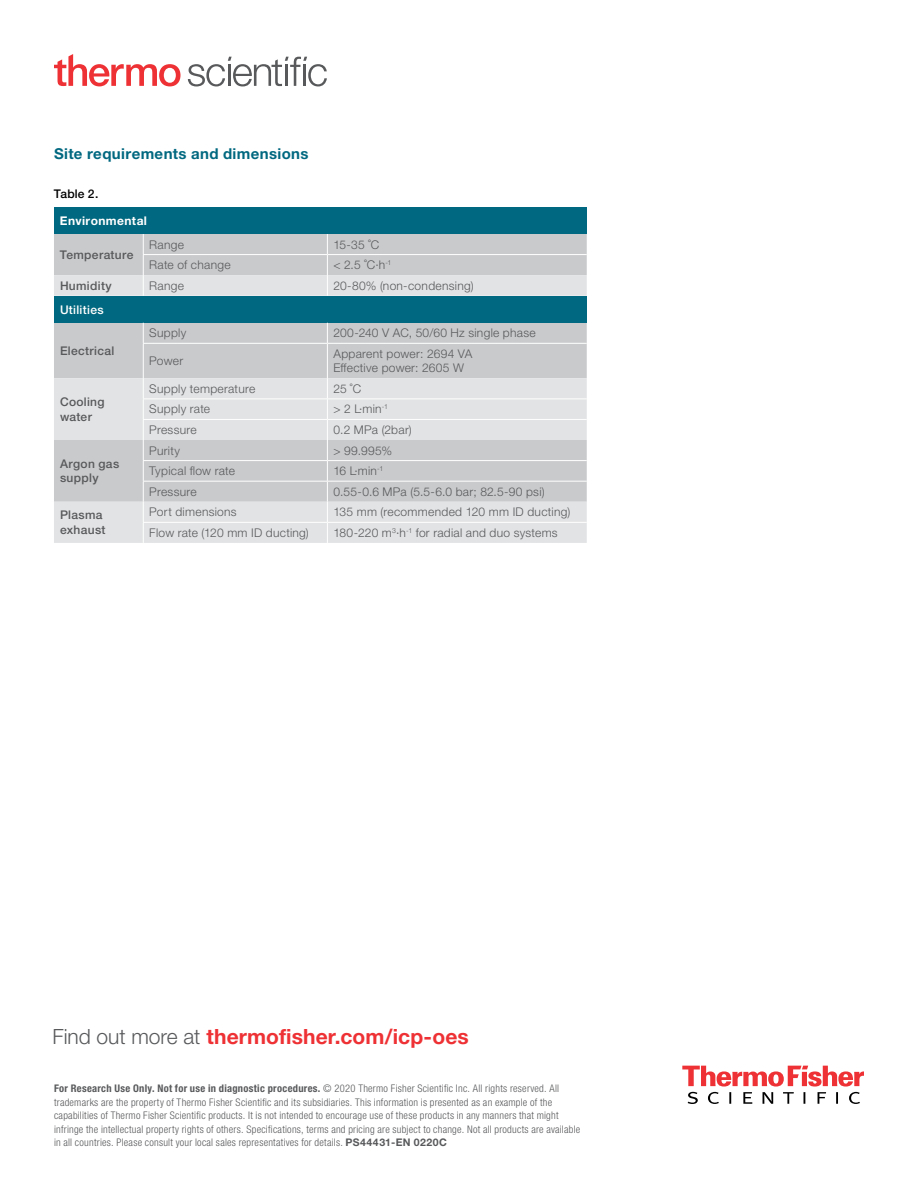
<style>
.page{position:relative;width:918px;height:1188px;background:#fff}
.page>*{position:absolute;margin:0;border:0;box-sizing:border-box;transform-origin:0 0}
.t1{font:700 21px "Helvetica Neue LTW1 G";letter-spacing:.005em;color:#ee3134}
.t2{font:700 15px "Helvetica Neue LTW1 G";letter-spacing:.025em;color:#006880}
.t3{font:300 12px/14.4px "Helvetica Neue LTW1 G";letter-spacing:.025em;color:#58595b}
.t4{font:500 12px/14.4px "Helvetica Neue LTW1 G";letter-spacing:.03em;color:#58595b}
.t5{font:700 12px "Helvetica Neue LTW1 G";letter-spacing:.035em;color:#fff}
.t6{font:500 12px "Helvetica Neue LTW1 G";letter-spacing:.025em;color:#fff}
.t7{font:500 12px "Helvetica Neue LTW1 G";letter-spacing:.015em;color:#000}
.t8{font:300 condensed 10.5px/13.5px "Helvetica Neue LTW1 G";letter-spacing:.025em;color:#58595b}
.s1{font-weight:300;color:#58595b}
.s2{font-weight:700}
.s3{font-weight:700;font-stretch:normal}
</style>
<div class="page">
<svg style="left:682px;top:1066px;width:182px;height:38px"></svg>
<svg style="left:188px;top:57px;width:139px;height:29px"></svg>
<svg style="left:54px;top:54px;width:127px;height:32px"></svg>
<div style="left:54px;top:207px;width:533px;height:27px;background:#006880"></div>
<div style="left:54px;top:234px;width:533px;height:41px;background:#c9cacc"></div>
<svg style="left:54px;top:275px;width:533px;height:268px;background:#d6d7d8"></svg>
<div style="left:54px;top:296px;width:533px;height:27px;background:#006880"></div>
<svg style="left:143px;top:234px;width:1px;height:62px"></svg>
<svg style="left:143px;top:323px;width:1px;height:20px"></svg>
<hr style="left:143px;top:344px;width:1px;height:34px;background:#fff">
<svg style="left:143px;top:378px;width:1px;height:165px"></svg>
<svg style="left:327px;top:234px;width:1px;height:62px"></svg>
<svg style="left:327px;top:323px;width:1px;height:20px"></svg>
<hr style="left:327px;top:344px;width:1px;height:34px;background:#fff">
<svg style="left:327px;top:378px;width:1px;height:165px"></svg>
<hr style="left:143px;top:254px;width:184px;height:1px;background:#fff">
<hr style="left:327px;top:254px;width:260px;height:1px;background:#fff">
<hr style="left:143px;top:343px;width:184px;height:1px;background:#fff">
<hr style="left:327px;top:343px;width:260px;height:1px;background:#fff">
<hr style="left:143px;top:398px;width:184px;height:1px;background:#fff">
<hr style="left:327px;top:398px;width:260px;height:1px;background:#fff">
<hr style="left:143px;top:419px;width:184px;height:1px;background:#fff">
<hr style="left:327px;top:419px;width:260px;height:1px;background:#fff">
<hr style="left:143px;top:460px;width:184px;height:1px;background:#fff">
<hr style="left:327px;top:460px;width:260px;height:1px;background:#fff">
<hr style="left:143px;top:481px;width:184px;height:1px;background:#fff">
<hr style="left:327px;top:481px;width:260px;height:1px;background:#fff">
<hr style="left:143px;top:522px;width:184px;height:1px;background:#fff">
<hr style="left:327px;top:522px;width:260px;height:1px;background:#fff">
<h2 class="t2" style="left:54px;top:144px;width:256px">Site requirements and dimensions</h2>
<p class="t7" style="left:54px;top:186px;width:46px">Table 2.</p>
<p class="t5" style="left:60px;top:213px;width:89px">Environmental</p>
<p class="t4" style="left:60px;top:247px;width:75px">Temperature</p>
<p class="t3" style="left:149px;top:237px;width:36px">Range</p>
<p class="t3" style="left:333px;top:237px;width:47px">15-35 ˚C</p>
<p class="t3" style="left:149px;top:258px;width:83px">Rate of change</p>
<p class="t3" style="left:333px;top:258px;width:60px">&lt; 2.5 ˚C·h<sup>-1</sup></p>
<p class="t4" style="left:60px;top:278px;width:53px">Humidity</p>
<p class="t3" style="left:149px;top:278px;width:36px">Range</p>
<p class="t3" style="left:333px;top:278px;width:142px">20-80% (non-condensing)</p>
<p class="t6" style="left:60px;top:302px;width:45px">Utilities</p>
<p class="t4" style="left:60px;top:343px;width:56px">Electrical</p>
<p class="t3" style="left:149px;top:326px;width:39px">Supply</p>
<p class="t3" style="left:333px;top:326px;width:204px">200-240 V AC, 50/60 Hz single phase</p>
<p class="t3" style="left:149px;top:354px;width:35px">Power</p>
<p class="t3" style="left:333px;top:346px;width:140px">Apparent power: 2694 VA<br>Effective power: 2605 W</p>
<p class="t4" style="left:60px;top:395px;width:46px">Cooling water</p>
<p class="t4" style="left:60px;top:457px;width:61px">Argon gas supply</p>
<p class="t3" style="left:149px;top:381px;width:108px">Supply temperature</p>
<p class="t3" style="left:333px;top:381px;width:29px">25 ˚C</p>
<p class="t3" style="left:149px;top:402px;width:62px">Supply rate</p>
<p class="t3" style="left:333px;top:402px;width:56px">&gt; 2 L·min<sup>-1</sup></p>
<p class="t3" style="left:149px;top:423px;width:49px">Pressure</p>
<p class="t3" style="left:333px;top:423px;width:80px">0.2 MPa (2bar)</p>
<p class="t3" style="left:149px;top:443px;width:32px">Purity</p>
<p class="t3" style="left:333px;top:443px;width:60px">&gt; 99.995%</p>
<p class="t3" style="left:149px;top:464px;width:87px">Typical flow rate</p>
<p class="t3" style="left:333px;top:464px;width:51px">16 L·min<sup>-1</sup></p>
<p class="t3" style="left:149px;top:484px;width:49px">Pressure</p>
<p class="t3" style="left:333px;top:484px;width:213px">0.55-0.6 MPa (5.5-6.0 bar; 82.5-90 psi)</p>
<p class="t4" style="left:60px;top:508px;width:47px">Plasma exhaust</p>
<p class="t3" style="left:149px;top:505px;width:89px">Port dimensions</p>
<p class="t3" style="left:333px;top:505px;width:238px">135 mm (recommended 120 mm ID ducting)</p>
<p class="t3" style="left:149px;top:525px;width:161px">Flow rate (120 mm ID ducting)</p>
<p class="t3" style="left:333px;top:525px;width:226px">180-220 m<sup>3</sup>·h<sup>-1</sup> for radial and duo systems</p>
<h1 class="t1" style="left:52px;top:1024px;width:418px"><span class="s1">Find out more at</span> thermofisher.com/icp-oes</h1>
<p class="t8" style="left:54px;top:1082px;width:528px"><span class="s2">For Research Use Only. Not for use in diagnostic procedures.</span> © 2020 Thermo Fisher Scientific Inc. All rights reserved. All trademarks are the property of Thermo Fisher Scientific and its subsidiaries. This information is presented as an example of the capabilities of Thermo Fisher Scientific products. It is not intended to encourage use of these products in any manners that might infringe the intellectual property rights of others. Specifications, terms and pricing are subject to change. Not all products are available in all countries. Please consult your local sales representatives for details. <span class="s3">PS44431-EN 0220C</span></p>
</div>
